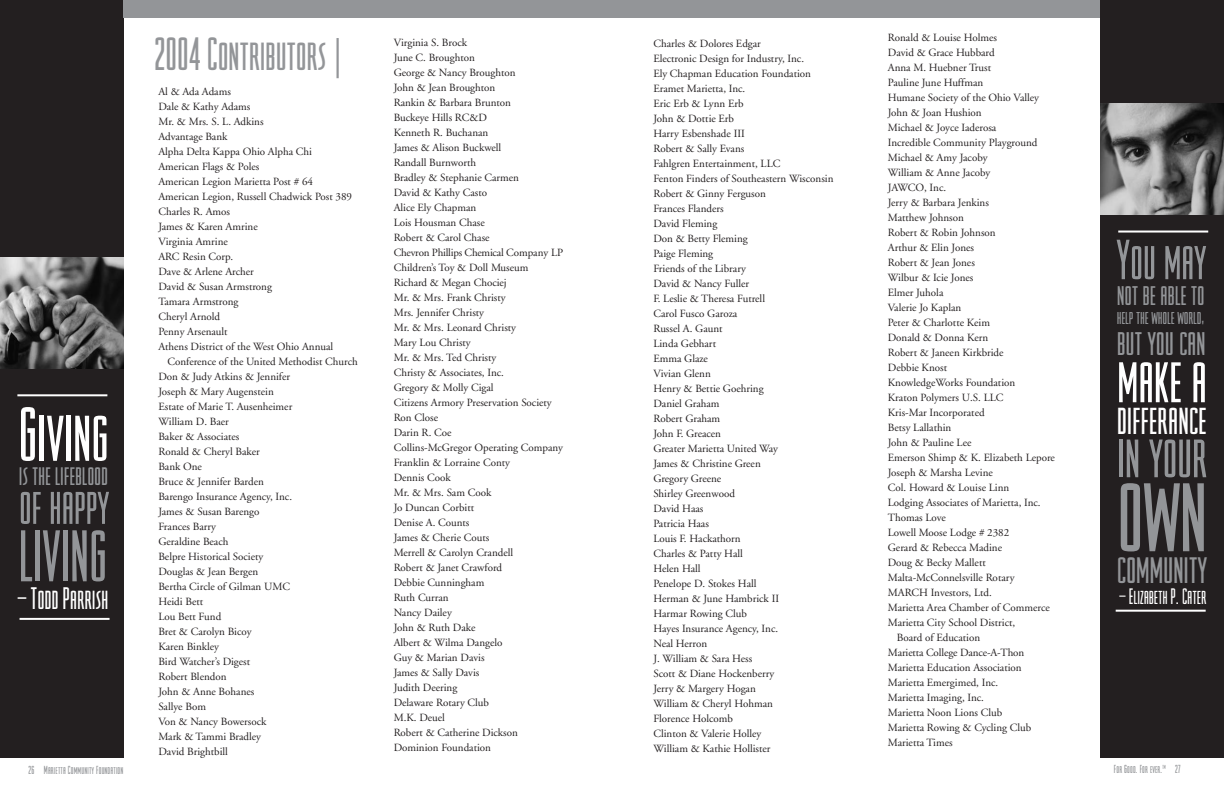
<style>
.page{position:relative;width:1224px;height:792px;background:#fff}
.page>*{position:absolute;margin:0;border:0;box-sizing:border-box;transform-origin:0 0}
.t1{font:119px "Viking";color:#939598}
.t2{font:79px "Viking";color:#fff}
.t3{font:75px "Viking";color:#939598}
.t4{font:70px "Viking";color:#fff}
.t5{font:66px "Viking";color:#939598}
.t6{font:58px "Viking";color:#939598}
.t7{font:56px "Viking";color:#939598}
.t8{font:48px "Viking";color:#939598}
.t9{font:46px "Viking";color:#fff}
.t10{font:45px "Viking";color:#939598}
.t11{font:40px "Viking";color:#939598}
.t12{font:33px "Viking";color:#939598}
.t13{font:32px "Viking";color:#fff}
.t14{font:31px "Viking";color:#939598}
.t15{font:23px "Viking";color:#fff}
.t16{font:21px "Viking";color:#939598}
.t17{font:12px "Viking";letter-spacing:.02em;color:#939598}
.t18{font:11px/15px "Adobe Garamond";color:#231f20}
</style>
<div class="page">
<div style="left:0;top:0;width:124px;height:758px;background:#231f20"></div>
<div style="left:123px;top:0;width:489px;height:18px;background:#939598"></div>
<div style="left:1100px;top:0;width:124px;height:758px;background:#231f20"></div>
<div style="left:612px;top:0;width:488px;height:18px;background:#939598"></div>
<img style="left:0;top:257px;width:124px;height:112px">
<img style="left:1101px;top:103px;width:123px;height:111px">
<hr style="left:17px;top:394px;width:90px;height:2px;background:#fff">
<hr style="left:20px;top:618px;width:90px;height:2px;background:#fff">
<hr style="left:1118px;top:231px;width:90px;height:2px;background:#fff">
<hr style="left:1116px;top:610px;width:90px;height:2px;background:#fff">
<h2 class="t2" style="left:18px;top:382px;width:92px">Giving</h2>
<h3 class="t14" style="left:19px;top:454px;width:90px">is the lifeblood</h3>
<h3 class="t7" style="left:19px;top:468px;width:91px">of happy</h3>
<h3 class="t3" style="left:19px;top:506px;width:90px">LIVING</h3>
<h3 class="t13" style="left:18px;top:577px;width:92px">— Todd Parrish</h3>
<h3 class="t8" style="left:155px;top:22px;width:197px">2004 Contributors|</h3>
<p class="t18" style="left:888px;top:30px;width:111px">Ronald &amp; Louise Holmes</p>
<p class="t18" style="left:394px;top:35px;width:171px">Virginia S. Brock<br>June C. Broughton<br>George &amp; Nancy Broughton<br>John &amp; Jean Broughton<br>Rankin &amp; Barbara Brunton<br>Buckeye Hills RC&amp;D<br>Kenneth R. Buchanan<br>James &amp; Alison Buckwell<br>Randall Burnworth<br>Bradley &amp; Stephanie Carmen<br>David &amp; Kathy Casto<br>Alice Ely Chapman<br>Lois Housman Chase<br>Robert &amp; Carol Chase<br>Chevron Phillips Chemical Company LP<br>Children’s Toy &amp; Doll Museum<br>Richard &amp; Megan Chociej<br>Mr. &amp; Mrs. Frank Christy<br>Mrs. Jennifer Christy<br>Mr. &amp; Mrs. Leonard Christy<br>Mary Lou Christy<br>Mr. &amp; Mrs. Ted Christy<br>Christy &amp; Associates, Inc.<br>Gregory &amp; Molly Cigal<br>Citizens Armory Preservation Society<br>Ron Close<br>Darin R. Coe<br>Collins-McGregor Operating Company<br>Franklin &amp; Lorraine Conty<br>Dennis Cook<br>Mr. &amp; Mrs. Sam Cook<br>Jo Duncan Corbitt<br>Denise A. Counts<br>James &amp; Cherie Couts<br>Merrell &amp; Carolyn Crandell<br>Robert &amp; Janet Crawford<br>Debbie Cunningham<br>Ruth Curran<br>Nancy Dailey<br>John &amp; Ruth Dake<br>Albert &amp; Wilma Dangelo<br>Guy &amp; Marian Davis<br>James &amp; Sally Davis<br>Judith Deering<br>Delaware Rotary Club<br>M.K. Deuel<br>Robert &amp; Catherine Dickson<br>Dominion Foundation</p>
<p class="t18" style="left:653px;top:36px;width:182px">Charles &amp; Dolores Edgar<br>Electronic Design for Industry, Inc.<br>Ely Chapman Education Foundation<br>Eramet Marietta, Inc.<br>Eric Erb &amp; Lynn Erb<br>John &amp; Dottie Erb<br>Harry Esbenshade III<br>Robert &amp; Sally Evans<br>Fahlgren Entertainment, LLC<br>Fenton Finders of Southeastern Wisconsin<br>Robert &amp; Ginny Ferguson<br>Frances Flanders<br>David Fleming<br>Don &amp; Betty Fleming<br>Paige Fleming<br>Friends of the Library<br>David &amp; Nancy Fuller<br>F. Leslie &amp; Theresa Futrell<br>Carol Fusco Garoza<br>Russel A. Gaunt<br>Linda Gebhart<br>Emma Glaze<br>Vivian Glenn<br>Henry &amp; Bettie Goehring<br>Daniel Graham<br>Robert Graham<br>John F. Greacen<br>Greater Marietta United Way<br>James &amp; Christine Green<br>Gregory Greene<br>Shirley Greenwood<br>David Haas<br>Patricia Haas<br>Louis F. Hackathorn<br>Charles &amp; Patty Hall<br>Helen Hall<br>Penelope D. Stokes Hall<br>Herman &amp; June Hambrick II<br>Harmar Rowing Club<br>Hayes Insurance Agency, Inc.<br>Neal Herron<br>J. William &amp; Sara Hess<br>Scott &amp; Diane Hockenberry<br>Jerry &amp; Margery Hogan<br>William &amp; Cheryl Hohman<br>Florence Holcomb<br>Clinton &amp; Valerie Holley<br>William &amp; Kathie Hollister</p>
<p class="t18" style="left:888px;top:45px;width:108px">David &amp; Grace Hubbard</p>
<p class="t18" style="left:888px;top:60px;width:105px">Anna M. Huebner Trust</p>
<p class="t18" style="left:888px;top:75px;width:97px">Pauline June Huffman</p>
<p class="t18" style="left:888px;top:90px;width:153px">Humane Society of the Ohio Valley</p>
<p class="t18" style="left:888px;top:105px;width:95px">John &amp; Joan Hushion</p>
<p class="t18" style="left:888px;top:120px;width:110px">Michael &amp; Joyce Iaderosa</p>
<p class="t18" style="left:888px;top:135px;width:151px">Incredible Community Playground</p>
<p class="t18" style="left:888px;top:150px;width:101px">Michael &amp; Amy Jacoby</p>
<p class="t18" style="left:888px;top:165px;width:104px">William &amp; Anne Jacoby</p>
<p class="t18" style="left:888px;top:180px;width:60px">JAWCO, Inc.</p>
<p class="t18" style="left:888px;top:195px;width:103px">Jerry &amp; Barbara Jenkins</p>
<p class="t18" style="left:888px;top:210px;width:78px">Matthew Johnson</p>
<p class="t18" style="left:888px;top:225px;width:109px">Robert &amp; Robin Johnson</p>
<p class="t18" style="left:888px;top:240px;width:88px">Arthur &amp; Elin Jones</p>
<p class="t18" style="left:888px;top:255px;width:89px">Robert &amp; Jean Jones</p>
<p class="t18" style="left:888px;top:270px;width:87px">Wilbur &amp; Icie Jones</p>
<p class="t18" style="left:888px;top:285px;width:57px">Elmer Juhola</p>
<p class="t18" style="left:888px;top:300px;width:75px">Valerie Jo Kaplan</p>
<p class="t18" style="left:888px;top:315px;width:104px">Peter &amp; Charlotte Keim</p>
<p class="t18" style="left:888px;top:330px;width:102px">Donald &amp; Donna Kern</p>
<p class="t18" style="left:888px;top:345px;width:117px">Robert &amp; Janeen Kirkbride</p>
<p class="t18" style="left:888px;top:360px;width:61px">Debbie Knost</p>
<p class="t18" style="left:888px;top:375px;width:129px">KnowledgeWorks Foundation</p>
<p class="t18" style="left:888px;top:390px;width:117px">Kraton Polymers U.S. LLC</p>
<p class="t18" style="left:888px;top:405px;width:98px">Kris-Mar Incorporated</p>
<p class="t18" style="left:888px;top:420px;width:65px">Betsy Lallathin</p>
<p class="t18" style="left:888px;top:435px;width:85px">John &amp; Pauline Lee</p>
<p class="t18" style="left:888px;top:450px;width:169px">Emerson Shimp &amp; K. Elizabeth Lepore</p>
<p class="t18" style="left:888px;top:465px;width:107px">Joseph &amp; Marsha Levine</p>
<p class="t18" style="left:888px;top:480px;width:123px">Col. Howard &amp; Louise Linn</p>
<p class="t18" style="left:888px;top:495px;width:154px">Lodging Associates of Marietta, Inc.</p>
<p class="t18" style="left:888px;top:510px;width:59px">Thomas Love</p>
<p class="t18" style="left:888px;top:525px;width:123px">Lowell Moose Lodge # 2382</p>
<p class="t18" style="left:888px;top:540px;width:116px">Gerard &amp; Rebecca Madine</p>
<p class="t18" style="left:888px;top:555px;width:99px">Doug &amp; Becky Mallett</p>
<p class="t18" style="left:888px;top:570px;width:128px">Malta-McConnelsville Rotary</p>
<p class="t18" style="left:888px;top:585px;width:106px">MARCH Investors, Ltd.</p>
<p class="t18" style="left:888px;top:600px;width:164px">Marietta Area Chamber of Commerce</p>
<p class="t18" style="left:888px;top:615px;width:129px">Marietta City School District,</p>
<p class="t18" style="left:897px;top:630px;width:85px">Board of Education</p>
<p class="t18" style="left:888px;top:645px;width:138px">Marietta College Dance-A-Thon</p>
<p class="t18" style="left:888px;top:660px;width:135px">Marietta Education Association</p>
<p class="t18" style="left:888px;top:675px;width:112px">Marietta Emergimed, Inc.</p>
<p class="t18" style="left:888px;top:690px;width:98px">Marietta Imaging, Inc.</p>
<p class="t18" style="left:888px;top:705px;width:116px">Marietta Noon Lions Club</p>
<p class="t18" style="left:888px;top:720px;width:145px">Marietta Rowing &amp; Cycling Club</p>
<p class="t18" style="left:888px;top:735px;width:66px">Marietta Times</p>
<p class="t18" style="left:158px;top:84px;width:195px">Al &amp; Ada Adams<br>Dale &amp; Kathy Adams<br>Mr. &amp; Mrs. S. L. Adkins<br>Advantage Bank<br>Alpha Delta Kappa Ohio Alpha Chi<br>American Flags &amp; Poles<br>American Legion Marietta Post # 64<br>American Legion, Russell Chadwick Post 389<br>Charles R. Amos<br>James &amp; Karen Amrine<br>Virginia Amrine<br>ARC Resin Corp.<br>Dave &amp; Arlene Archer<br>David &amp; Susan Armstrong<br>Tamara Armstrong<br>Cheryl Arnold<br>Penny Arsenault<br>Athens District of the West Ohio Annual</p>
<p class="t18" style="left:158px;top:354px;width:201px;text-indent:9px">Conference of the United Methodist Church<br>Don &amp; Judy Atkins &amp; Jennifer<br>Joseph &amp; Mary Augenstein<br>Estate of Marie T. Ausenheimer<br>William D. Baer<br>Baker &amp; Associates<br>Ronald &amp; Cheryl Baker<br>Bank One<br>Bruce &amp; Jennifer Barden<br>Barengo Insurance Agency, Inc.<br>James &amp; Susan Barengo<br>Frances Barry<br>Geraldine Beach<br>Belpre Historical Society<br>Douglas &amp; Jean Bergen<br>Bertha Circle of Gilman UMC<br>Heidi Bett<br>Lou Bett Fund<br>Bret &amp; Carolyn Bicoy<br>Karen Binkley<br>Bird Watcher’s Digest<br>Robert Blendon<br>John &amp; Anne Bohanes<br>Sallye Bom<br>Von &amp; Nancy Bowersock<br>Mark &amp; Tammi Bradley<br>David Brightbill</p>
<h3 class="t6" style="left:1116px;top:221px;width:91px">You may</h3>
<h3 class="t12" style="left:1117px;top:272px;width:89px">not be able to</h3>
<h3 class="t16" style="left:1117px;top:303px;width:89px">help the whole world,</h3>
<h3 class="t11" style="left:1117px;top:315px;width:90px">but you can</h3>
<h3 class="t4" style="left:1117px;top:332px;width:91px">make a</h3>
<h3 class="t9" style="left:1117px;top:388px;width:91px">differance</h3>
<h3 class="t5" style="left:1117px;top:411px;width:92px">in your</h3>
<h1 class="t1" style="left:1117px;top:432px;width:91px">own</h1>
<h3 class="t10" style="left:1117px;top:538px;width:91px">community</h3>
<h3 class="t15" style="left:1120px;top:581px;width:88px">— Elizabeth P. Cater</h3>
<p class="t17" style="left:29px;top:762px;width:96px">26 Marietta Community Foundation</p>
<p class="t17" style="left:1114px;top:761px;width:65px">For Good. For ever.<sup>TM</sup> 27</p>
</div>
